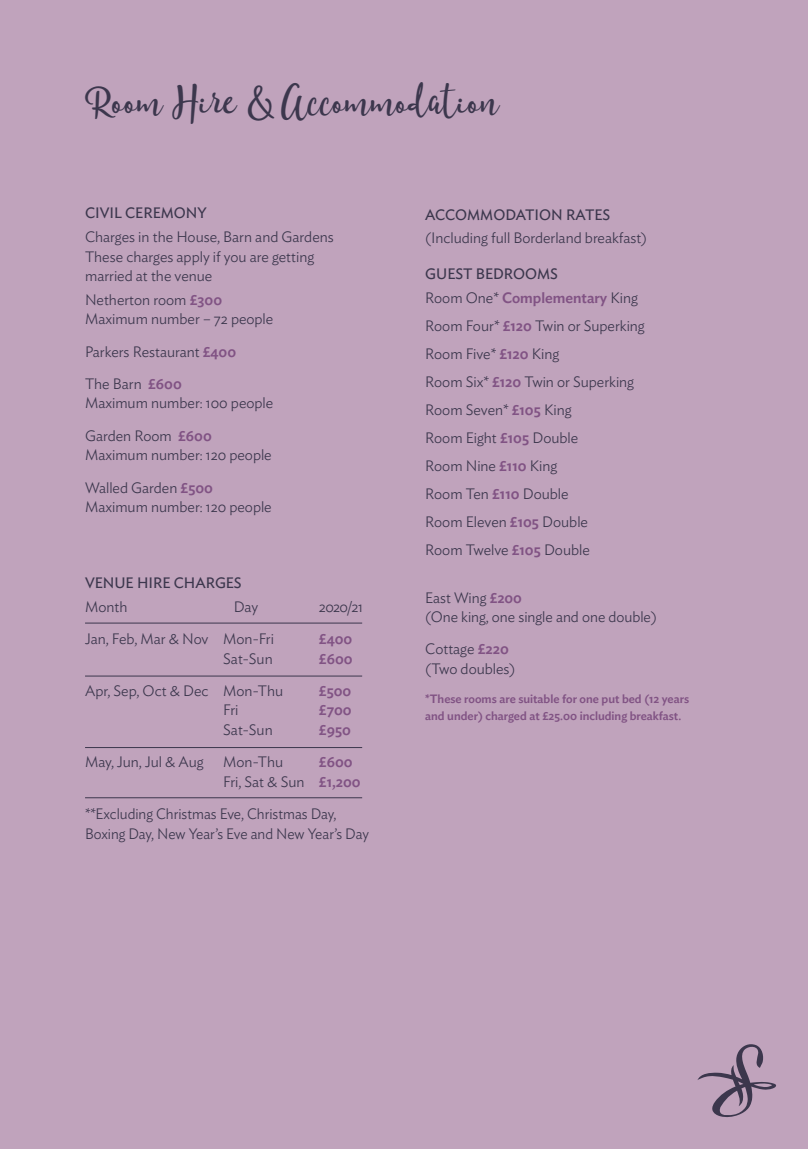
<style>
.page{position:relative;width:808px;height:1149px;background:#fff}
.page>*{position:absolute;margin:0;border:0;box-sizing:border-box;transform-origin:0 0}
.t1{font:45px "Moments";color:#3c374d}
.t2{font:15px/28px "Ideal Sans";color:#3c374d}
.t3{font:500 15px/23.7px "Ideal Sans";color:#3c374d}
.t4{font:600 15px "Ideal Sans";color:#815384}
.t5{font:600 12px/16.5px "Ideal Sans";color:#815384}
.s1{font-weight:600;color:#815384}
.s2{font-weight:400}
</style>
<div class="page">
<div style="left:0;top:0;width:808px;height:1148px;background:#c0a3bc"></div>
<svg style="left:697px;top:1044px;width:79px;height:73px"></svg>
<hr style="left:85px;top:675px;width:277px;height:1px;background:#3c374d">
<hr style="left:85px;top:622px;width:277px;height:1px;background:#3c374d">
<hr style="left:85px;top:747px;width:277px;height:1px;background:#3c374d">
<hr style="left:85px;top:797px;width:277px;height:1px;background:#3c374d">
<h1 class="t1" style="left:85px;top:73px;width:416px">Room Hire &amp; Accommodation</h1>
<p class="t3" style="left:85px;top:200px;width:123px">CIVIL CEREMONY</p>
<p class="t2" style="left:85px;top:226px;width:250px;line-height:19.5px">Charges in the House, Barn and Gardens<br>These charges apply if you are getting married at the venue</p>
<p class="t2" style="left:85px;top:288px;width:190px;line-height:19.5px">Netherton room <span class="s1">£300<br></span>Maximum number – 72 people</p>
<p class="t2" style="left:85px;top:334px;width:153px;line-height:32.2px">Parkers Restaurant <span class="s1">£400<br></span>The Barn <span class="s1">£600</span></p>
<p class="t2" style="left:85px;top:386px;width:190px;line-height:32.2px">Maximum number: 100 people<br>Garden Room <span class="s1">£600</span></p>
<p class="t2" style="left:85px;top:437px;width:188px;line-height:32.2px">Maximum number: 120 people<br>Walled Garden <span class="s1">£500</span></p>
<p class="t2" style="left:85px;top:491px;width:188px">Maximum number: 120 people</p>
<p class="t3" style="left:85px;top:569px;width:158px">VENUE HIRE CHARGES</p>
<p class="t2" style="left:85px;top:591px;width:44px">Month</p>
<p class="t2" style="left:234px;top:591px;width:26px">Day</p>
<p class="t2" style="left:319px;top:591px;width:45px">2020/21</p>
<p class="t2" style="left:85px;top:623px;width:190px">Jan, Feb, Mar &amp; Nov Mon-Fri</p>
<p class="t4" style="left:319px;top:627px;width:35px">£400</p>
<p class="t2" style="left:223px;top:643px;width:51px">Sat-Sun</p>
<p class="t4" style="left:319px;top:646px;width:35px">£600</p>
<p class="t2" style="left:85px;top:675px;width:200px">Apr, Sep, Oct &amp; Dec Mon-Thu</p>
<p class="t4" style="left:319px;top:678px;width:34px">£500</p>
<p class="t2" style="left:223px;top:694px;width:17px">Fri</p>
<p class="t4" style="left:319px;top:698px;width:34px">£700</p>
<p class="t2" style="left:223px;top:714px;width:51px">Sat-Sun</p>
<p class="t4" style="left:319px;top:717px;width:34px">£950</p>
<p class="t2" style="left:85px;top:746px;width:120px">May, Jun, Jul &amp; Aug</p>
<p class="t2" style="left:223px;top:746px;width:61px">Mon-Thu</p>
<p class="t2" style="left:223px;top:750px;width:139px;line-height:19.5px;text-indent:96px"><span class="s1">£600<br></span>Fri, Sat &amp; Sun <span class="s1">£1,200</span></p>
<p class="t2" style="left:85px;top:802px;width:285px;line-height:19.5px">**Excluding Christmas Eve, Christmas Day,<br>Boxing Day, New Year’s Eve and New Year’s Day</p>
<p class="t3" style="left:425px;top:201px;width:187px">ACCOMMODATION RATES</p>
<p class="t2" style="left:425px;top:223px;width:223px">(Including full Borderland breakfast)</p>
<p class="t3" style="left:425px;top:261px;width:214px">GUEST BEDROOMS<br><span class="s2">Room One*</span> <span class="s1">Complementary</span> <span class="s2">King</span></p>
<p class="t2" style="left:425px;top:310px;width:221px">Room Four* <span class="s1">£120</span> Twin or Superking<br>Room Five* <span class="s1">£120</span> King<br>Room Six* <span class="s1">£120</span> Twin or Superking<br>Room Seven* <span class="s1">£105</span> King<br>Room Eight <span class="s1">£105</span> Double<br>Room Nine <span class="s1">£110</span> King<br>Room Ten <span class="s1">£110</span> Double<br>Room Eleven <span class="s1">£105</span> Double<br>Room Twelve <span class="s1">£105</span> Double</p>
<p class="t2" style="left:425px;top:586px;width:233px;line-height:19.5px">East Wing <span class="s1">£200<br></span>(One king, one single and one double)</p>
<p class="t2" style="left:425px;top:638px;width:92px;line-height:19.5px">Cottage <span class="s1">£220 </span>(Two doubles)</p>
<p class="t5" style="left:425px;top:689px;width:265px">*These rooms are suitable for one put bed (12 years and under) charged at £25.00 including breakfast.</p>
</div>
